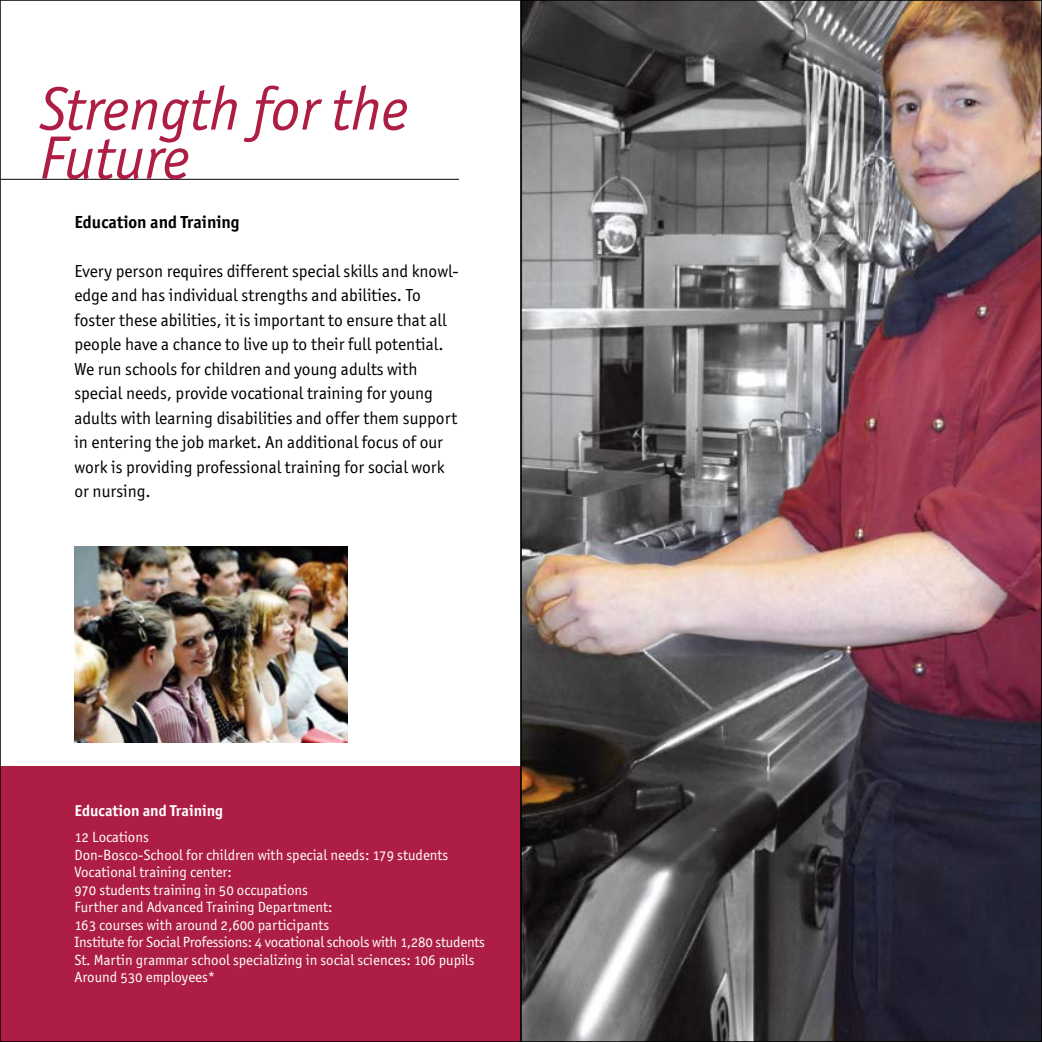
<style>
.page{position:relative;width:1042px;height:1042px;background:#fff}
.page>*{position:absolute;margin:0;border:0;box-sizing:border-box;transform-origin:0 0}
.t1{font:italic 61.25px/49px "ITC Officina Sans";color:#ae1e44}
.t2{font:17.5px/24.5px "ITC Officina Sans OS";color:#000}
.t3{font:17.5px "ITC Officina Sans OS Bd";color:#000}
.t4{font:15.75px "ITC Officina Sans OS Bd";color:#fff}
.t5{font:14.88px/17.5px "ITC Officina Sans OS";color:#fff}
</style>
<div class="page">
<hr style="left:0;top:179px;width:459px;height:1px;background:#000">
<img style="left:523px;top:2px;width:517px;height:1038px">
<div style="left:0;top:767px;width:521px;height:275px;background:#ae1e44"></div>
<img style="left:74px;top:546px;width:273px;height:196px">
<h1 class="t1" style="left:40px;top:85px;width:370px">Strength for the<br>Future</h1>
<p class="t3" style="left:74px;top:211px;width:167px">Education and Training</p>
<p class="t2" style="left:74px;top:258px;width:386px">Every person requires different special skills and knowl&shy;edge and has individual strengths and abilities. To foster these abilities, it is important to ensure that all people have a chance to live up to their full potential.<br>We run schools for children and young adults with special needs, provide vocational training for young adults with learning disabilities and offer them support in entering the job market. An additional focus of our work is providing professional training for social work or nursing.</p>
<p class="t4" style="left:74px;top:800px;width:150px">Education and Training</p>
<p class="t5" style="left:74px;top:828px;width:412px">12 Locations<br>Don-Bosco-School for children with special needs: 179 students Vocational training center:<br>970 students training in 50 occupations<br>Further and Advanced Training Department:<br>163 courses with around 2,600 participants<br>Institute for Social Professions: 4 vocational schools with 1,280 students St. Martin grammar school specializing in social sciences: 106 pupils Around 530 employees*</p>
</div>
